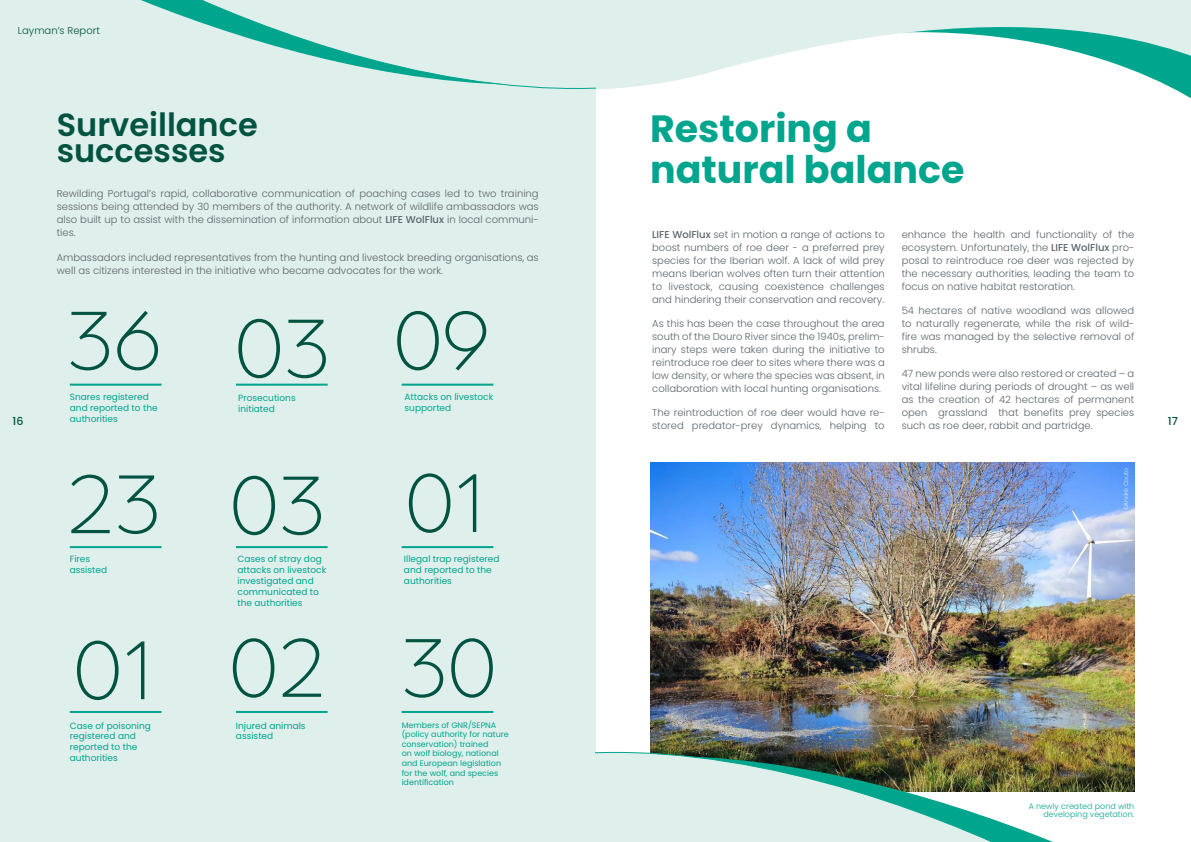
<style>
.page{position:relative;width:1191px;height:842px;background:#fff}
.page>*{position:absolute;margin:0;border:0;box-sizing:border-box;transform-origin:0 0}
.t1{font:300 89px/163.6px "Arboria";letter-spacing:-.025em;color:#005340;text-align:right}
.t2{font:700 38px/41px "Poppins";color:#00a58d}
.t3{font:600 32px/26px "Poppins";color:#005340}
.t4{font:500 11px "Poppins";color:#005340}
.t5{font:300 10px/13px "Poppins";color:#5c6469;text-align:justify}
.t6{font:300 10px "Poppins";color:#005340}
.t7{font:9px/10.8px "Poppins";color:#00a58d}
.t8{font:8px/9.6px "Poppins";color:#00a58d}
.t9{font:300 8px/8px "Poppins";color:#00a58d;text-align:right}
.t10{font:300 6px "Poppins";color:#dfefeb}
.s1{font-weight:500}
</style>
<div class="page">
<svg style="left:595px;top:0;width:596px;height:125px"></svg>
<div style="left:0;top:0;width:595px;height:842px;background:#dfefeb"></div>
<svg style="left:141px;top:0;width:454px;height:89px"></svg>
<hr style="left:402px;top:384px;width:91px;height:2px;background:#00a58d">
<hr style="left:402px;top:546px;width:91px;height:2px;background:#00a58d">
<hr style="left:402px;top:711px;width:91px;height:2px;background:#00a58d">
<hr style="left:236px;top:384px;width:92px;height:2px;background:#00a58d">
<hr style="left:236px;top:546px;width:92px;height:2px;background:#00a58d">
<hr style="left:236px;top:711px;width:92px;height:2px;background:#00a58d">
<hr style="left:70px;top:384px;width:91px;height:2px;background:#00a58d">
<hr style="left:70px;top:546px;width:91px;height:2px;background:#00a58d">
<hr style="left:70px;top:711px;width:91px;height:2px;background:#00a58d">
<img style="left:650px;top:463px;width:484px;height:254px">
<img style="left:595px;top:717px;width:540px;height:125px">
<p class="t6" style="left:18px;top:24px;width:83px">Layman’s Report</p>
<h3 class="t3" style="left:57px;top:112px;width:203px">Surveillance successes</h3>
<h2 class="t2" style="left:650px;top:109px;width:316px">Restoring a natural balance</h2>
<p class="t5" style="left:57px;top:187px;width:483px">Rewilding Portugal’s rapid, collaborative communication of poaching cases led to two training sessions being attended by 30 members of the authority. A network of wildlife ambassadors was also built up to assist with the dissemination of information about <span class="s1">LIFE WolFlux</span> in local communi&shy;ties.</p>
<p class="t5" style="left:57px;top:251px;width:483px">Ambassadors included representatives from the hunting and livestock breeding organisations, as well as citizens interested in the initiative who became advocates for the work.</p>
<p class="t5" style="left:652px;top:228px;width:234px"><span class="s1">LIFE WolFlux</span> set in motion a range of actions to boost numbers of roe deer - a preferred prey species for the Iberian wolf. A lack of wild prey means Iberian wolves often turn their attention to livestock, causing coexistence challenges and hindering their conservation and recovery.</p>
<p class="t5" style="left:652px;top:317px;width:234px">As this has been the case throughout the area south of the Douro River since the 1940s, prelim&shy;inary steps were taken during the initiative to reintroduce roe deer to sites where there was a low density, or where the species was absent, in collaboration with local hunting organisations.</p>
<p class="t5" style="left:652px;top:406px;width:234px">The reintroduction of roe deer would have re&shy;stored predator-prey dynamics, helping to</p>
<p class="t5" style="left:901px;top:228px;width:234px">enhance the health and functionality of the ecosystem. Unfortunately, the <span class="s1">LIFE WolFlux</span> pro&shy;posal to reintroduce roe deer was rejected by the necessary authorities, leading the team to focus on native habitat restoration.</p>
<p class="t5" style="left:901px;top:304px;width:234px">54 hectares of native woodland was allowed to naturally regenerate, while the risk of wild&shy;fire was managed by the selective removal of shrubs.</p>
<p class="t5" style="left:901px;top:367px;width:234px">47 new ponds were also restored or created – a vital lifeline during periods of drought – as well as the creation of 42 hectares of permanent open grassland that benefits prey species such as roe deer, rabbit and partridge.</p>
<h1 class="t1" style="left:65px;top:259px;width:268px">36 03</h1>
<h1 class="t1" style="left:393px;top:255px;width:106px;text-align:justify">09<br>01<br>30</h1>
<p class="t7" style="left:404px;top:391px;width:90px">Attacks on livestock supported</p>
<p class="t7" style="left:70px;top:391px;width:89px">Snares registered and reported to the authorities</p>
<p class="t7" style="left:238px;top:392px;width:59px">Prosecutions initiated</p>
<p class="t4" style="left:13px;top:414px;width:12px">16</p>
<p class="t4" style="left:1168px;top:414px;width:12px">17</p>
<p class="t10" style="left:1122px;top:510px;width:44px;rotate:-90deg">©André Couto</p>
<h1 class="t1" style="left:65px;top:420px;width:263px;line-height:163.1px">23 03<br>02</h1>
<p class="t7" style="left:70px;top:554px;width:39px">Fires assisted</p>
<p class="t7" style="left:237px;top:554px;width:90px">Cases of stray dog attacks on livestock investigated and communicated to the authorities</p>
<p class="t7" style="left:404px;top:554px;width:97px">Illegal trap registered and reported to the authorities</p>
<h1 class="t1" style="left:73px;top:585px;width:86px">01</h1>
<p class="t7" style="left:70px;top:720px;width:83px">Case of poisoning registered and reported to the authorities</p>
<p class="t7" style="left:236px;top:720px;width:71px">Injured animals assisted</p>
<p class="t8" style="left:402px;top:720px;width:109px">Members of GNR/SEPNA (policy authority for nature conservation) trained<br>on wolf biology, national and European legislation for the wolf, and species identification</p>
<p class="t9" style="left:1028px;top:802px;width:107px">A newly created pond with developing vegetation.</p>
</div>
